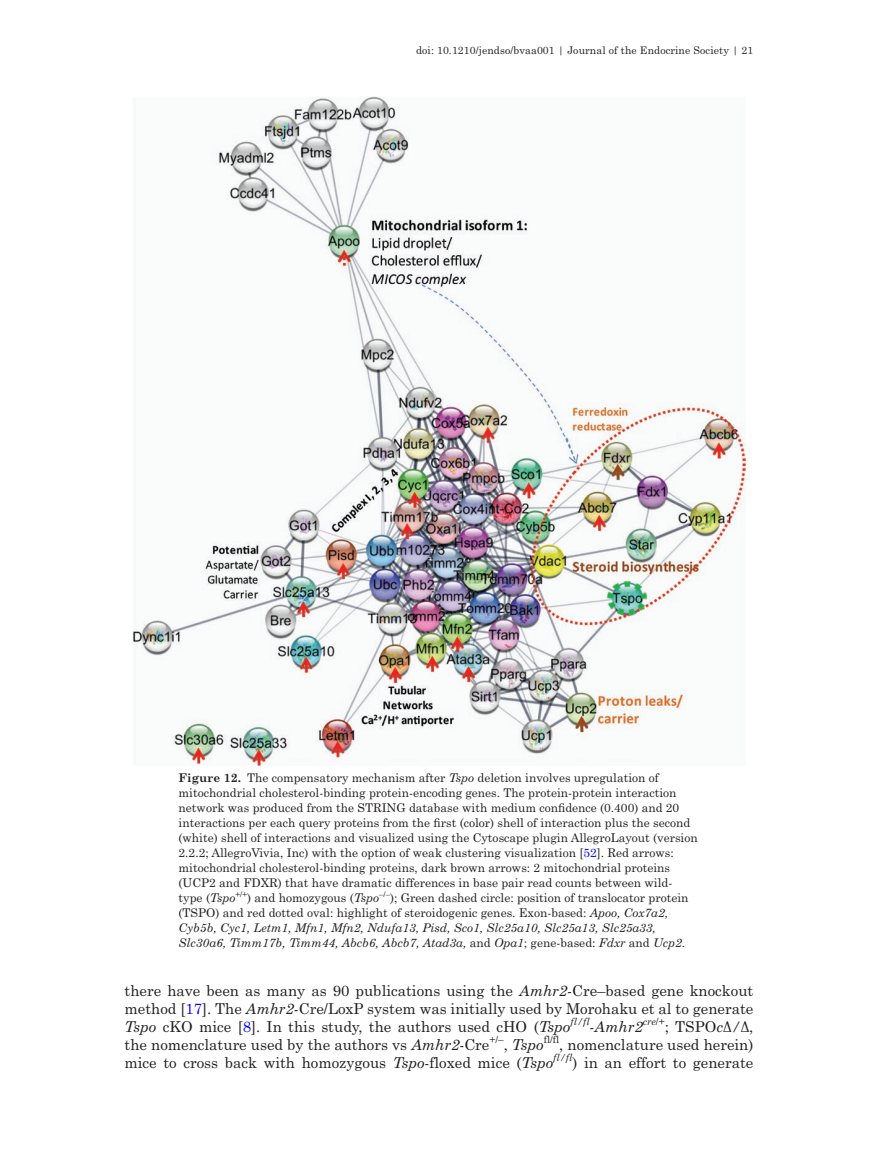
<style>
.page{position:relative;width:878px;height:1175px;background:#fff}
.page>*{position:absolute;margin:0;border:0;box-sizing:border-box;transform-origin:0 0}
.t1{font:15px/18px "Century Schoolbook Std";color:#231f20;text-align:justify}
.t2{font:italic 15px "Century Schoolbook Std";color:#231f20}
.t3{font:12px/15px "Century Schoolbook Std";color:#231f20}
.t4{font:10.5px "Century Schoolbook Std";letter-spacing:.01em;color:#231f20}
.t5{font:italic 9.9px "Century Schoolbook Std";color:#231f20}
.t6{font:9.9px "Century Schoolbook Std";color:#231f20}
.s1{font-weight:700}
.s2{font-style:italic}
.s3{color:#00f}
.s4{font-style:normal}
</style>
<div class="page">
<img style="left:133px;top:96px;width:612px;height:669px">
<p class="t4" style="left:416px;top:44px;width:339px">doi: 10.1210/jendso/bvaa001 | Journal of the Endocrine Society | 21</p>
<p class="t3" style="left:179px;top:770px;width:520px"><span class="s1">Figure 12.</span> The compensatory mechanism after <span class="s2">Tspo</span> deletion involves upregulation of mitochondrial cholesterol-binding protein-encoding genes. The protein-protein interaction network was produced from the STRING database with medium confidence (0.400) and 20 interactions per each query proteins from the first (color) shell of interaction plus the second (white) shell of interactions and visualized using the Cytoscape plugin AllegroLayout (version 2.2.2; AllegroVivia, Inc) with the option of weak clustering visualization [<span class="s3">52</span>]. Red arrows: mitochondrial cholesterol-binding proteins, dark brown arrows: 2 mitochondrial proteins (UCP2 and FDXR) that have dramatic differences in base pair read counts between wild&shy;type (<span class="s2">Tspo</span><sup>+/+</sup>) and homozygous (<span class="s2">Tspo</span><sup>–/–</sup>); Green dashed circle: position of translocator protein (TSPO) and red dotted oval: highlight of steroidogenic genes. Exon-based: <span class="s2">Apoo, Cox7a2, Cyb5b, Cyc1, Letm1, Mfn1, Mfn2, Ndufa13, Pisd, Sco1, Slc25a10, Slc25a13, Slc25a33, Slc30a6, Timm17b, Timm44, Abcb6, Abcb7, Atad3a,</span> and <span class="s2">Opa1</span>; gene-based: <span class="s2">Fdxr</span> and <span class="s2">Ucp2</span>.</p>
<p class="t1" style="left:124px;top:981px;width:630px">there have been as many as 90 publications using the <span class="s2">Amhr2</span>-Cre–based gene knockout method [<span class="s3">17</span>]. The <span class="s2">Amhr2</span>-Cre/LoxP system was initially used by Morohaku et al to generate <span class="s2">Tspo</span> cKO mice [<span class="s3">8</span>]. In this study, the authors used cHO (<span class="s2">Tspo</span></p>
<p class="t5" style="left:570px;top:1015px;width:21px">fl/fl</p>
<p class="t2" style="left:589px;top:1017px;width:55px"><span class="s4">-</span>Amhr2</p>
<p class="t5" style="left:642px;top:1015px;width:23px">cre<span class="s4">/+</span></p>
<p class="t1" style="left:664px;top:1017px;width:90px">; TSPO<span class="s2">cΔ/Δ</span>,</p>
<p class="t1" style="left:125px;top:1035px;width:366px">the nomenclature used by the authors vs <span class="s2">Amhr2</span>-Cre</p>
<p class="t6" style="left:489px;top:1033px;width:16px">+/–</p>
<p class="t2" style="left:503px;top:1035px;width:41px"><span class="s4">,</span> Tspo</p>
<p class="t6" style="left:543px;top:1033px;width:17px">fl/fl</p>
<p class="t1" style="left:559px;top:1035px;width:195px">, nomenclature used herein)</p>
<p class="t1" style="left:124px;top:1053px;width:430px">mice to cross back with homozygous <span class="s2">Tspo</span>-floxed mice (<span class="s2">Tspo</span></p>
<p class="t5" style="left:553px;top:1051px;width:21px">fl/fl</p>
<p class="t1" style="left:572px;top:1053px;width:182px">) in an effort to generate</p>
</div>
